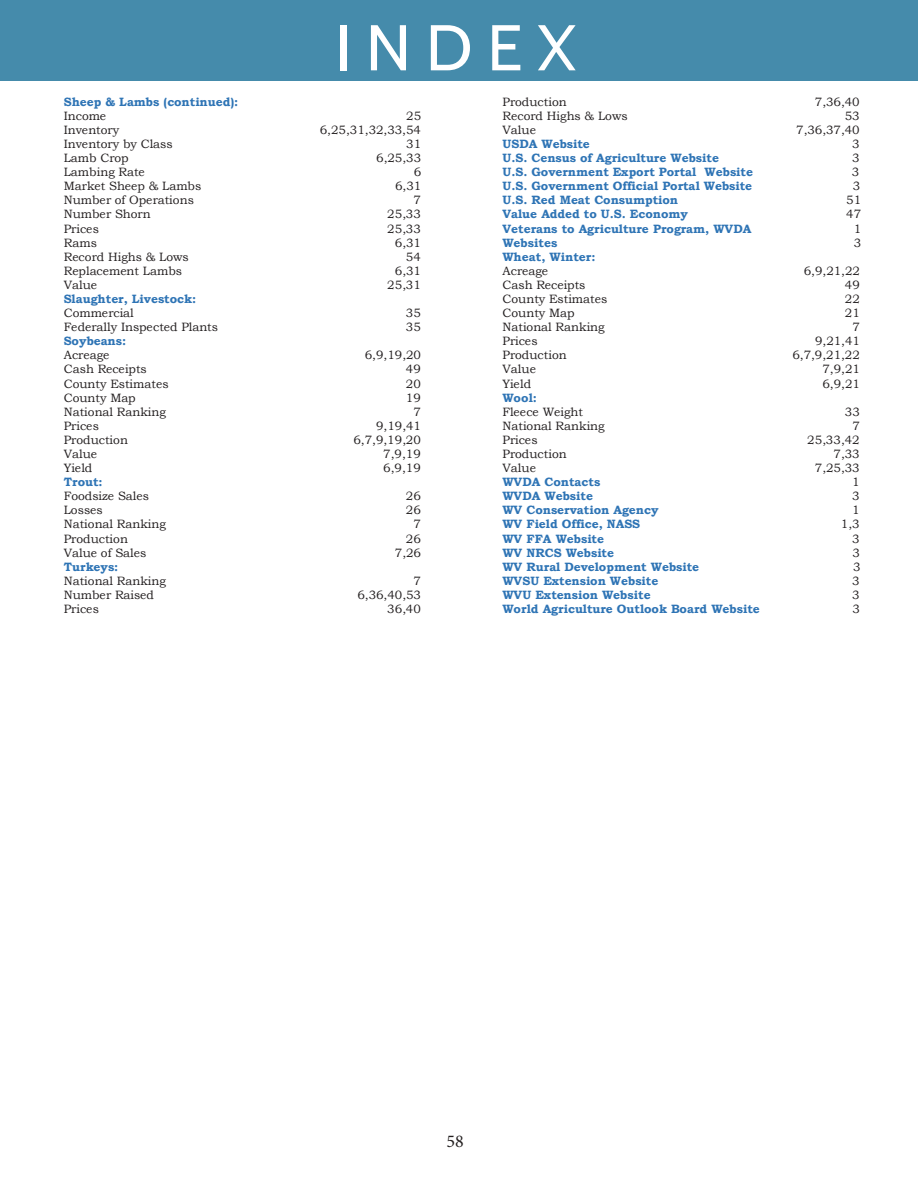
<style>
.page{position:relative;width:918px;height:1188px;background:#fff}
.page>*{position:absolute;margin:0;border:0;box-sizing:border-box;transform-origin:0 0}
.t1{font:64.5px "Cabin";color:#fff}
.t2{font:18px "Minion Pro";color:#231f20}
.t3{font:12px/14.1px "Bookman Old Style";color:#231f20}
.t4{font:700 12px/14.1px "Bookman Old Style";color:#2e74b5}
.s1{font-weight:400;color:#231f20}
.s2{font-weight:700;color:#2e74b5}
</style>
<div class="page">
<div style="left:0;top:0;width:918px;height:81px;background:#458bab"></div>
<p class="t1" style="left:335px;top:8px;width:243px">I N D E X</p>
<p class="t4" style="left:64px;top:94px;width:176px">Sheep &amp; Lambs (continued):<br><span class="s1">Income</span></p>
<p class="t3" style="left:406px;top:109px;width:17px">25</p>
<p class="t3" style="left:64px;top:123px;width:57px">Inventory</p>
<p class="t3" style="left:320px;top:123px;width:103px">6,25,31,32,33,54</p>
<p class="t3" style="left:64px;top:137px;width:110px">Inventory by Class</p>
<p class="t3" style="left:406px;top:137px;width:17px">31</p>
<p class="t3" style="left:64px;top:151px;width:139px">Lamb Crop<br>Lambing Rate<br>Market Sheep &amp; Lambs</p>
<p class="t3" style="left:376px;top:151px;width:46px;text-align:right">6,25,33<br>6<br>6,31</p>
<p class="t3" style="left:64px;top:193px;width:132px">Number of Operations</p>
<p class="t3" style="left:414px;top:193px;width:9px">7</p>
<p class="t3" style="left:64px;top:207px;width:88px">Number Shorn</p>
<p class="t3" style="left:387px;top:207px;width:35px">25,33</p>
<p class="t3" style="left:64px;top:222px;width:37px">Prices</p>
<p class="t3" style="left:387px;top:222px;width:35px">25,33</p>
<p class="t3" style="left:64px;top:236px;width:35px">Rams</p>
<p class="t3" style="left:395px;top:236px;width:28px">6,31</p>
<p class="t3" style="left:64px;top:250px;width:127px">Record Highs &amp; Lows</p>
<p class="t3" style="left:406px;top:250px;width:17px">54</p>
<p class="t3" style="left:64px;top:264px;width:120px">Replacement Lambs</p>
<p class="t3" style="left:395px;top:264px;width:28px">6,31</p>
<p class="t3" style="left:64px;top:278px;width:35px">Value</p>
<p class="t3" style="left:387px;top:278px;width:35px">25,31</p>
<p class="t4" style="left:64px;top:292px;width:134px">Slaughter, Livestock:<br><span class="s1">Commercial</span></p>
<p class="t3" style="left:406px;top:306px;width:17px">35</p>
<p class="t3" style="left:64px;top:320px;width:156px">Federally Inspected Plants</p>
<p class="t3" style="left:406px;top:320px;width:17px">35</p>
<p class="t4" style="left:64px;top:334px;width:64px">Soybeans:<br><span class="s1">Acreage</span></p>
<p class="t3" style="left:365px;top:348px;width:58px">6,9,19,20</p>
<p class="t3" style="left:64px;top:362px;width:85px">Cash Receipts</p>
<p class="t3" style="left:406px;top:362px;width:17px">49</p>
<p class="t3" style="left:64px;top:377px;width:107px">County Estimates</p>
<p class="t3" style="left:406px;top:377px;width:17px">20</p>
<p class="t3" style="left:64px;top:391px;width:74px">County Map</p>
<p class="t3" style="left:406px;top:391px;width:17px">19</p>
<p class="t3" style="left:64px;top:405px;width:104px">National Ranking</p>
<p class="t3" style="left:414px;top:405px;width:9px">7</p>
<p class="t3" style="left:64px;top:419px;width:37px">Prices</p>
<p class="t3" style="left:376px;top:419px;width:46px">9,19,41</p>
<p class="t3" style="left:64px;top:433px;width:66px">Production</p>
<p class="t3" style="left:353px;top:433px;width:69px">6,7,9,19,20</p>
<p class="t3" style="left:64px;top:447px;width:35px">Value</p>
<p class="t3" style="left:383px;top:447px;width:39px">7,9,19</p>
<p class="t3" style="left:64px;top:461px;width:30px">Yield</p>
<p class="t3" style="left:383px;top:461px;width:39px">6,9,19</p>
<p class="t3" style="left:64px;top:475px;width:87px"><span class="s2">Trout:<br></span>Foodsize Sales</p>
<p class="t3" style="left:406px;top:489px;width:17px">26</p>
<p class="t3" style="left:64px;top:503px;width:40px">Losses</p>
<p class="t3" style="left:406px;top:503px;width:17px">26</p>
<p class="t3" style="left:64px;top:517px;width:104px">National Ranking</p>
<p class="t3" style="left:414px;top:517px;width:9px">7</p>
<p class="t3" style="left:64px;top:531px;width:66px">Production</p>
<p class="t3" style="left:406px;top:531px;width:17px">26</p>
<p class="t3" style="left:64px;top:546px;width:84px">Value of Sales</p>
<p class="t3" style="left:395px;top:546px;width:28px">7,26</p>
<p class="t3" style="left:64px;top:560px;width:104px"><span class="s2">Turkeys:<br></span>National Ranking<br>Number Raised<br>Prices</p>
<p class="t3" style="left:357px;top:574px;width:65px;text-align:right">7<br>6,36,40,53<br>36,40</p>
<p class="t3" style="left:503px;top:95px;width:127px">Production<br>Record Highs &amp; Lows<br>Value</p>
<p class="t3" style="left:796px;top:95px;width:65px;text-align:right">7,36,40<br>53<br>7,36,37,40</p>
<p class="t4" style="left:503px;top:137px;width:89px">USDA Website</p>
<p class="t3" style="left:852px;top:137px;width:9px">3</p>
<p class="t4" style="left:503px;top:151px;width:218px">U.S. Census of Agriculture Website</p>
<p class="t3" style="left:852px;top:151px;width:9px">3</p>
<p class="t4" style="left:503px;top:165px;width:252px">U.S. Government Export Portal Website</p>
<p class="t3" style="left:852px;top:165px;width:9px">3</p>
<p class="t4" style="left:503px;top:179px;width:251px">U.S. Government Official Portal Website</p>
<p class="t3" style="left:853px;top:179px;width:9px">3</p>
<p class="t4" style="left:503px;top:193px;width:177px">U.S. Red Meat Consumption</p>
<p class="t3" style="left:846px;top:193px;width:17px">51</p>
<p class="t4" style="left:503px;top:207px;width:187px">Value Added to U.S. Economy</p>
<p class="t3" style="left:846px;top:207px;width:17px">47</p>
<p class="t4" style="left:503px;top:221px;width:250px">Veterans to Agriculture Program, WVDA</p>
<p class="t3" style="left:854px;top:222px;width:9px">1</p>
<p class="t4" style="left:503px;top:235px;width:56px">Websites</p>
<p class="t3" style="left:854px;top:236px;width:9px">3</p>
<p class="t4" style="left:503px;top:249px;width:94px">Wheat, Winter:<br><span class="s1">Acreage</span></p>
<p class="t3" style="left:804px;top:264px;width:58px">6,9,21,22</p>
<p class="t3" style="left:503px;top:278px;width:85px">Cash Receipts</p>
<p class="t3" style="left:845px;top:278px;width:17px">49</p>
<p class="t3" style="left:503px;top:292px;width:107px">County Estimates</p>
<p class="t3" style="left:845px;top:292px;width:17px">22</p>
<p class="t3" style="left:503px;top:306px;width:74px">County Map</p>
<p class="t3" style="left:845px;top:306px;width:17px">21</p>
<p class="t3" style="left:503px;top:320px;width:104px">National Ranking</p>
<p class="t3" style="left:852px;top:320px;width:9px">7</p>
<p class="t3" style="left:503px;top:334px;width:37px">Prices</p>
<p class="t3" style="left:815px;top:334px;width:46px">9,21,41</p>
<p class="t3" style="left:503px;top:348px;width:66px">Production</p>
<p class="t3" style="left:792px;top:348px;width:69px">6,7,9,21,22</p>
<p class="t3" style="left:503px;top:362px;width:35px">Value</p>
<p class="t3" style="left:822px;top:362px;width:39px">7,9,21</p>
<p class="t3" style="left:503px;top:377px;width:30px">Yield</p>
<p class="t3" style="left:822px;top:377px;width:39px">6,9,21</p>
<p class="t3" style="left:503px;top:391px;width:82px"><span class="s2">Wool:<br></span>Fleece Weight</p>
<p class="t3" style="left:845px;top:405px;width:17px">33</p>
<p class="t3" style="left:503px;top:419px;width:104px">National Ranking</p>
<p class="t3" style="left:852px;top:419px;width:9px">7</p>
<p class="t3" style="left:503px;top:433px;width:37px">Prices</p>
<p class="t3" style="left:807px;top:433px;width:54px">25,33,42</p>
<p class="t3" style="left:503px;top:447px;width:66px">Production</p>
<p class="t3" style="left:834px;top:447px;width:28px">7,33</p>
<p class="t3" style="left:503px;top:461px;width:35px">Value</p>
<p class="t3" style="left:815px;top:461px;width:46px">7,25,33</p>
<p class="t4" style="left:503px;top:475px;width:99px">WVDA Contacts</p>
<p class="t3" style="left:852px;top:475px;width:9px">1</p>
<p class="t4" style="left:503px;top:489px;width:92px">WVDA Website</p>
<p class="t3" style="left:852px;top:489px;width:9px">3</p>
<p class="t4" style="left:503px;top:503px;width:158px">WV Conservation Agency<br>WV Field Office, NASS</p>
<p class="t3" style="left:841px;top:503px;width:20px;text-align:right">1<br>1,3</p>
<p class="t4" style="left:503px;top:531px;width:103px">WV FFA Website</p>
<p class="t3" style="left:852px;top:531px;width:9px">3</p>
<p class="t4" style="left:503px;top:545px;width:113px">WV NRCS Website</p>
<p class="t3" style="left:853px;top:546px;width:9px">3</p>
<p class="t4" style="left:503px;top:560px;width:198px">WV Rural Development Website</p>
<p class="t3" style="left:853px;top:560px;width:9px">3</p>
<p class="t4" style="left:503px;top:574px;width:157px">WVSU Extension Website</p>
<p class="t3" style="left:852px;top:574px;width:9px">3</p>
<p class="t4" style="left:503px;top:588px;width:150px">WVU Extension Website</p>
<p class="t3" style="left:852px;top:588px;width:9px">3</p>
<p class="t4" style="left:503px;top:602px;width:259px">World Agriculture Outlook Board Website</p>
<p class="t3" style="left:853px;top:602px;width:9px">3</p>
<p class="t2" style="left:446px;top:1129px;width:19px">58</p>
</div>
